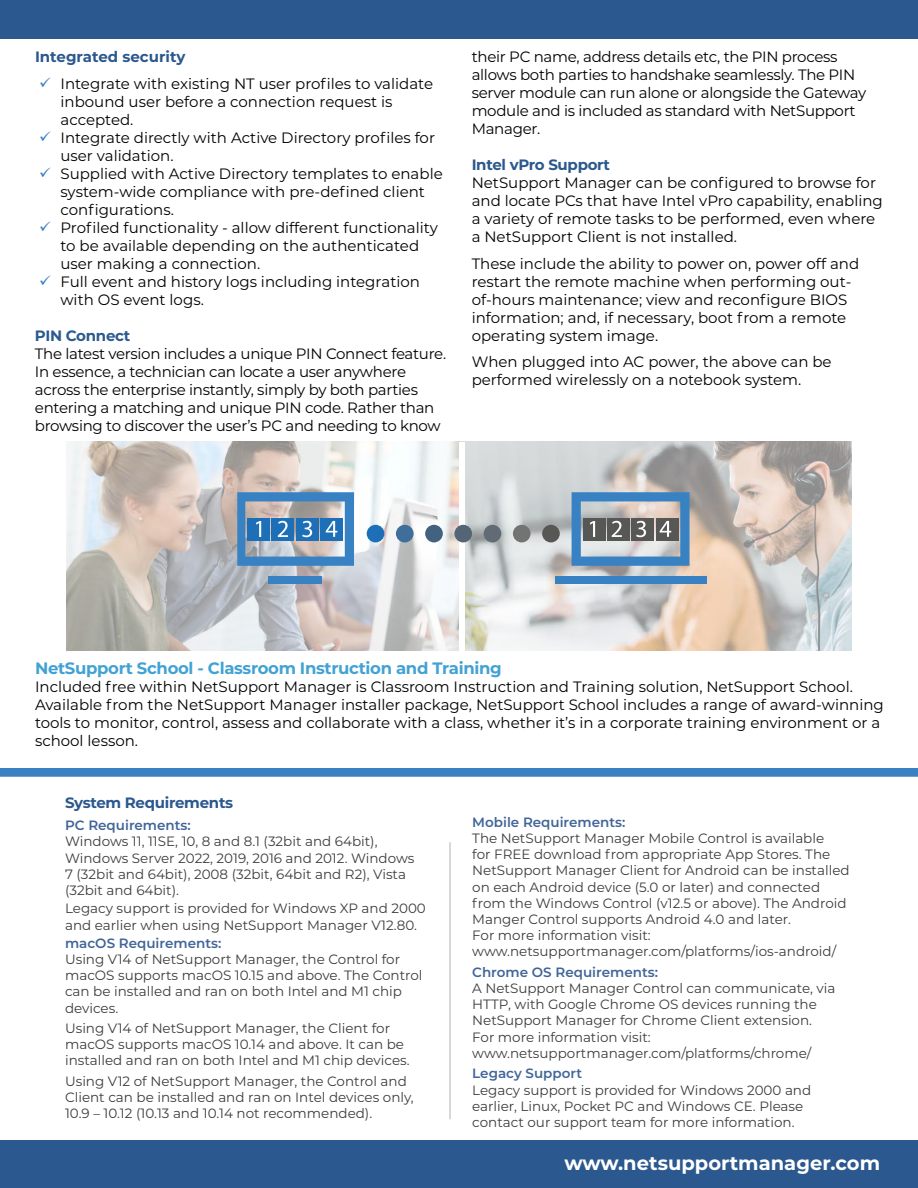
<style>
.page{position:relative;width:918px;height:1188px;background:#fff}
.page>*{position:absolute;margin:0;border:0;box-sizing:border-box;transform-origin:0 0}
.t1{font:700 19.5px "Montserrat";color:#fff}
.t2{font:700 16.5px "Montserrat";letter-spacing:-.02em;color:#42a2d4}
.t3{font:15px/18px "Montserrat";color:#000}
.t4{font:15px/18px "Montserrat";letter-spacing:-.02em;color:#000}
.t5{font:700 15px "Montserrat";letter-spacing:-.02em;color:#2b588e}
.t6{font:700 15px "Montserrat";color:#2b588e}
.t7{font:700 15px "Montserrat";letter-spacing:-.02em;color:#2a5a90}
.t8{font:13.5px/16.2px "Montserrat";color:#3c3c3b}
.t9{font:600 13.5px "Montserrat";color:#416598}
.t10{font:600 13.5px "Montserrat";color:#426699}
</style>
<div class="page">
<div style="left:0;top:1140px;width:918px;height:48px;background:#2b588e"></div>
<div style="left:0;top:0;width:918px;height:39px;background:#2b588e"></div>
<svg style="left:0;top:768px;width:918px;height:9px;background:#3f84c4"></svg>
<img style="left:67px;top:442px;width:784px;height:208px">
<div style="left:460px;top:442px;width:5px;height:208px;background:#fff"></div>
<div style="left:268px;top:576px;width:54px;height:7px;background:#3882c4"></div>
<div style="left:555px;top:576px;width:151px;height:7px;background:#3882c4"></div>
<div style="left:367px;top:525px;width:17px;height:17px;background:#1d70b7;border-radius:50%"></div>
<div style="left:396px;top:525px;width:18px;height:17px;background:#3e6e99;border-radius:50%"></div>
<div style="left:425px;top:525px;width:18px;height:17px;background:#436280;border-radius:50%"></div>
<div style="left:454px;top:525px;width:18px;height:17px;background:#546575;border-radius:50%"></div>
<div style="left:484px;top:525px;width:17px;height:17px;background:#616b75;border-radius:50%"></div>
<div style="left:513px;top:525px;width:18px;height:17px;background:#737373;border-radius:50%"></div>
<div style="left:542px;top:525px;width:18px;height:17px;background:#575756;border-radius:50%"></div>
<svg style="left:237px;top:492px;width:117px;height:74px;background:#6f98be"></svg>
<svg style="left:572px;top:492px;width:118px;height:74px;background:#829bb2"></svg>
<hr style="left:450px;top:842px;width:1px;height:277px;background:#b3b2b2">
<p class="t6" style="left:35px;top:46px;width:152px">Integrated security</p>
<p class="t3" style="left:60px;top:74px;width:384px">Integrate with existing NT user profiles to validate inbound user before a connection request is accepted.<br>Integrate directly with Active Directory profiles for user validation.<br>Supplied with Active Directory templates to enable system-wide compliance with pre-defined client configurations.<br>Profiled functionality - allow different functionality to be available depending on the authenticated user making a connection.<br>Full event and history logs including integration with OS event logs.</p>
<p class="t7" style="left:35px;top:325px;width:97px">PIN Connect</p>
<p class="t4" style="left:35px;top:344px;width:413px">The latest version includes a unique PIN Connect feature.<br>In essence, a technician can locate a user anywhere across the enterprise instantly, simply by both parties entering a matching and unique PIN code. Rather than browsing to discover the user’s PC and needing to know</p>
<p class="t4" style="left:472px;top:47px;width:396px">their PC name, address details etc, the PIN process allows both parties to handshake seamlessly. The PIN server module can run alone or alongside the Gateway module and is included as standard with NetSupport Manager.</p>
<p class="t5" style="left:472px;top:154px;width:140px">Intel vPro Support</p>
<p class="t3" style="left:472px;top:173px;width:413px">NetSupport Manager can be configured to browse for and locate PCs that have Intel vPro capability, enabling a variety of remote tasks to be performed, even where a NetSupport Client is not installed.</p>
<p class="t3" style="left:472px;top:254px;width:389px">These include the ability to power on, power off and restart the remote machine when performing out&shy;of-hours maintenance; view and reconfigure BIOS information; and, if necessary, boot from a remote operating system image.</p>
<p class="t3" style="left:472px;top:352px;width:361px">When plugged into AC power, the above can be performed wirelessly on a notebook system.</p>
<p class="t2" style="left:35px;top:656px;width:468px">NetSupport School - Classroom Instruction and Training</p>
<p class="t3" style="left:35px;top:677px;width:850px">Included free within NetSupport Manager is Classroom Instruction and Training solution, NetSupport School.<br>Available from the NetSupport Manager installer package, NetSupport School includes a range of award-winning tools to monitor, control, assess and collaborate with a class, whether it’s in a corporate training environment or a school lesson.</p>
<p class="t5" style="left:65px;top:792px;width:170px">System Requirements</p>
<p class="t9" style="left:65px;top:816px;width:127px">PC Requirements:</p>
<p class="t8" style="left:65px;top:833px;width:351px">Windows 11, 11SE, 10, 8 and 8.1 (32bit and 64bit), Windows Server 2022, 2019, 2016 and 2012. Windows 7 (32bit and 64bit), 2008 (32bit, 64bit and R2), Vista (32bit and 64bit).</p>
<p class="t8" style="left:65px;top:900px;width:362px">Legacy support is provided for Windows XP and 2000 and earlier when using NetSupport Manager V12.80.</p>
<p class="t9" style="left:65px;top:933px;width:158px">macOS Requirements:</p>
<p class="t8" style="left:65px;top:951px;width:359px">Using V14 of NetSupport Manager, the Control for macOS supports macOS 10.15 and above. The Control can be installed and ran on both Intel and M1 chip devices.</p>
<p class="t8" style="left:65px;top:1020px;width:346px">Using V14 of NetSupport Manager, the Client for macOS supports macOS 10.14 and above. It can be installed and ran on both Intel and M1 chip devices.</p>
<p class="t8" style="left:65px;top:1073px;width:350px">Using V12 of NetSupport Manager, the Control and<br>Client can be installed and ran on Intel devices only,<br>10.9 – 10.12 (10.13 and 10.14 not recommended).</p>
<p class="t9" style="left:472px;top:812px;width:155px">Mobile Requirements:</p>
<p class="t8" style="left:472px;top:830px;width:379px">The NetSupport Manager Mobile Control is available<br>for FREE download from appropriate App Stores. The NetSupport Manager Client for Android can be installed on each Android device (5.0 or later) and connected from the Windows Control (v12.5 or above). The Android Manger Control supports Android 4.0 and later.<br>For more information visit: www.netsupportmanager.com/platforms/ios-android/</p>
<p class="t9" style="left:472px;top:962px;width:187px">Chrome OS Requirements:</p>
<p class="t8" style="left:472px;top:980px;width:365px">A NetSupport Manager Control can communicate, via HTTP, with Google Chrome OS devices running the NetSupport Manager for Chrome Client extension.<br>For more information visit: www.netsupportmanager.com/platforms/chrome/</p>
<p class="t10" style="left:472px;top:1064px;width:111px">Legacy Support</p>
<p class="t8" style="left:472px;top:1081px;width:341px">Legacy support is provided for Windows 2000 and earlier, Linux, Pocket PC and Windows CE. Please contact our support team for more information.</p>
<h1 class="t1" style="left:565px;top:1149px;width:317px">www.netsupportmanager.com</h1>
</div>
